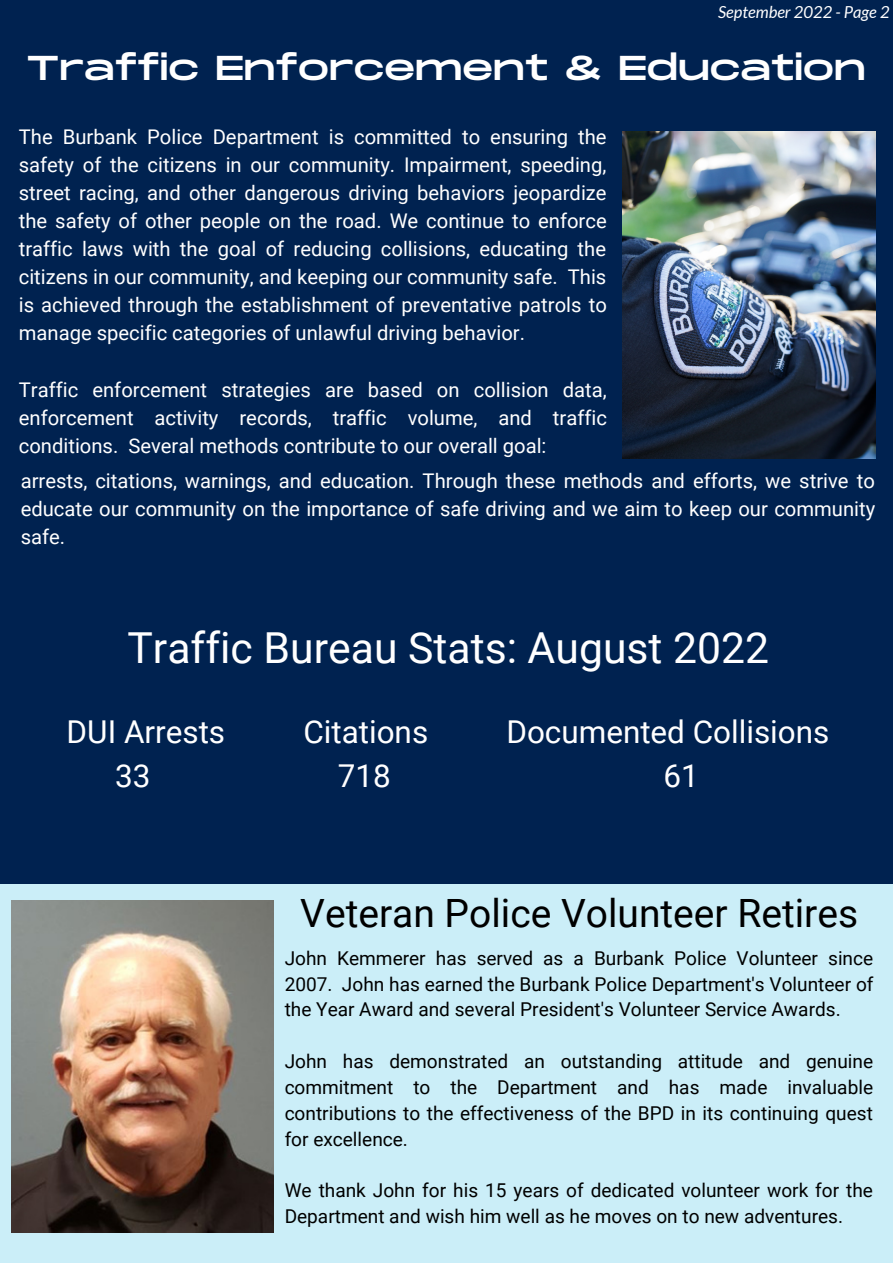
<style>
.page{position:relative;width:893px;height:1264px;background:#fff}
.page>*{position:absolute;margin:0;border:0;box-sizing:border-box;transform-origin:0 0}
.t1{font:42.75px "Roboto";color:#fff}
.t2{font:39px "Roboto";color:#000}
.t3{font:34.5px "Monument Extended";color:#fff}
.t4{font:31.5px "Roboto";color:#fff}
.t5{font:20.25px/28px "Roboto";color:#fff;text-align:justify}
.t6{font:19.05px/25.8px "Roboto";color:#000;text-align:justify}
.t7{font:italic 16.5px "Lato";color:#fff}
</style>
<div class="page">
<div style="left:0;top:0;width:892px;height:1262px;background:#002250"></div>
<img style="left:622px;top:132px;width:253px;height:326px">
<div style="left:0;top:884px;width:892px;height:378px;background:#cbeef8"></div>
<img style="left:11px;top:900px;width:262px;height:332px">
<p class="t7" style="left:718px;top:2px;width:173px">September 2022 - Page 2</p>
<h3 class="t3" style="left:27px;top:49px;width:840px">Traffic Enforcement &amp; Education</h3>
<p class="t5" style="left:19px;top:123px;width:589px">The Burbank Police Department is committed to ensuring the safety of the citizens in our community. Impairment, speeding, street racing, and other dangerous driving behaviors jeopardize the safety of other people on the road. We continue to enforce traffic laws with the goal of reducing collisions, educating the citizens in our community, and keeping our community safe. This is achieved through the establishment of preventative patrols to manage specific categories of unlawful driving behavior.</p>
<p class="t5" style="left:19px;top:376px;width:589px">Traffic enforcement strategies are based on collision data, enforcement activity records, traffic volume, and traffic conditions. Several methods contribute to our overall goal:</p>
<p class="t5" style="left:21px;top:467px;width:856px">arrests, citations, warnings, and education. Through these methods and efforts, we strive to educate our community on the importance of safe driving and we aim to keep our community safe.</p>
<h1 class="t1" style="left:127px;top:623px;width:643px">Traffic Bureau Stats: August 2022</h1>
<h3 class="t4" style="left:67px;top:713px;width:160px">DUI Arrests</h3>
<h3 class="t4" style="left:303px;top:713px;width:126px">Citations</h3>
<h3 class="t4" style="left:506px;top:713px;width:324px">Documented Collisions</h3>
<h3 class="t4" style="left:115px;top:757px;width:37px">33</h3>
<h3 class="t4" style="left:337px;top:757px;width:54px">718</h3>
<h3 class="t4" style="left:663px;top:757px;width:37px">61</h3>
<h2 class="t2" style="left:300px;top:890px;width:559px">Veteran Police Volunteer Retires</h2>
<p class="t6" style="left:285px;top:945px;width:590px">John Kemmerer has served as a Burbank Police Volunteer since 2007. John has earned the Burbank Police Department's Volunteer of the Year Award and several President's Volunteer Service Awards.</p>
<p class="t6" style="left:285px;top:1048px;width:590px">John has demonstrated an outstanding attitude and genuine commitment to the Department and has made invaluable contributions to the effectiveness of the BPD in its continuing quest for excellence.</p>
<p class="t6" style="left:285px;top:1177px;width:590px">We thank John for his 15 years of dedicated volunteer work for the<br>Department and wish him well as he moves on to new adventures.</p>
</div>
